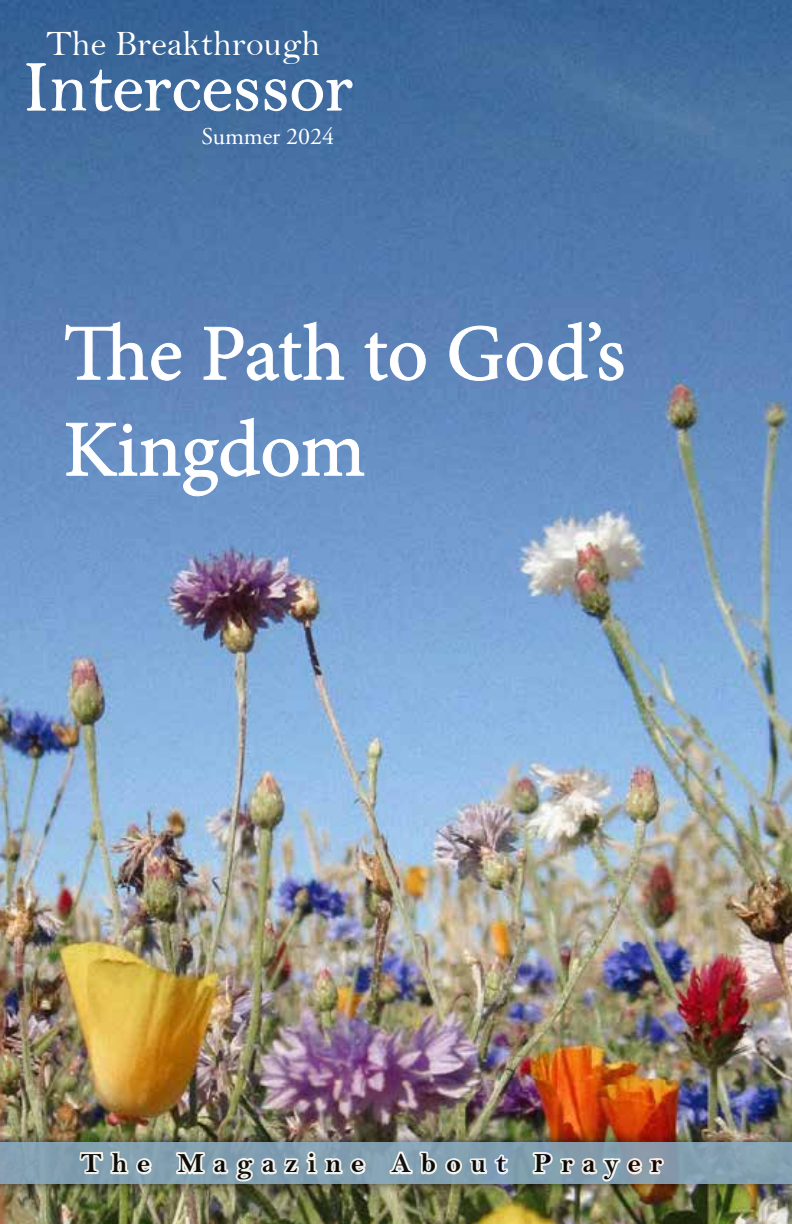
<style>
.page{position:relative;width:792px;height:1224px;background:#fff}
.page>*{position:absolute;margin:0;border:0;box-sizing:border-box;transform-origin:0 0}
.t1{font:80px/96px "Minion Pro";letter-spacing:-.005em;color:#fff}
.t2{font:72px "Bell";color:#fff}
.t3{font:36px "Bell";color:#fff}
.t4{font:28px "Bell MT Bold";letter-spacing:.35em;color:#000}
.t5{font:24px "Adobe Garamond Pro";color:#fff}
</style>
<div class="page">
<img style="left:0;top:0;width:792px;height:1224px">
<div style="left:0;top:1129px;width:792px;height:68px;background:#000;opacity:.75"></div>
<div style="left:0;top:1142px;width:792px;height:42px;background:#84a0b1"></div>
<svg style="left:77px;top:1151px;width:75px;height:27px"></svg>
<svg style="left:174px;top:1138px;width:195px;height:47px"></svg>
<svg style="left:388px;top:1147px;width:121px;height:31px"></svg>
<svg style="left:530px;top:1149px;width:137px;height:36px"></svg>
<svg style="left:26px;top:63px;width:327px;height:49px;background:#5279a7"></svg>
<svg style="left:65px;top:321px;width:117px;height:60px;background:#6c8dbd"></svg>
<svg style="left:203px;top:321px;width:142px;height:60px;background:#6d8fbf"></svg>
<svg style="left:364px;top:332px;width:62px;height:49px;background:#7090c0"></svg>
<svg style="left:449px;top:321px;width:175px;height:60px;background:#6b8ebe"></svg>
<svg style="left:66px;top:417px;width:299px;height:80px;background:#7398c8"></svg>
<p class="t3" style="left:46px;top:22px;width:276px">The Breakthrough</p>
<h2 class="t2" style="left:23px;top:44px;width:332px">Intercessor</h2>
<p class="t5" style="left:202px;top:122px;width:134px">Summer 2024</p>
<h1 class="t1" style="left:63px;top:306px;width:564px">The Path to God’s<br>Kingdom</h1>
<p class="t4" style="left:81px;top:1147px;width:583px">The Magazine About Prayer</p>
</div>
